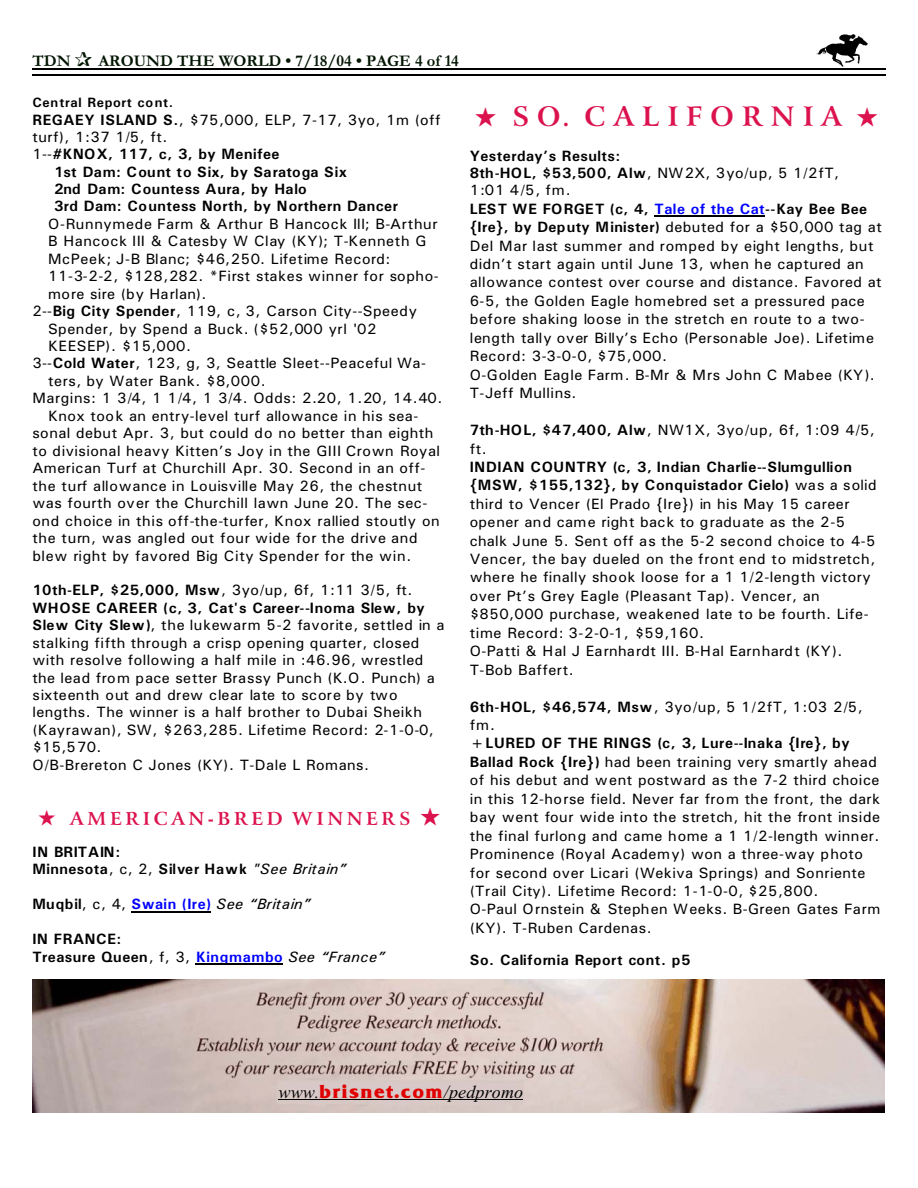
<style>
.page{position:relative;width:918px;height:1188px;background:#fff}
.page>*{position:absolute;margin:0;border:0;box-sizing:border-box;transform-origin:0 0}
.t1{font:700 27px "Arrus BT";letter-spacing:.3em;color:#db124d}
.t2{font:italic 18px "Times New Roman";letter-spacing:.01em;color:#000}
.t3{font:700 18px "Arrus BT";letter-spacing:.2em;color:#db124d}
.t4{font:700 16.5px "Garamond";color:#001400}
.t5{font:15px/18.5px "Univers";letter-spacing:.03em;color:#000}
.t6{font:700 15px/17.4px "Univers";letter-spacing:.03em;color:#000}
.t7{font:700 15px "Univers";letter-spacing:.01em;color:#000}
.t8{font:italic 15px "Univers";letter-spacing:.04em;color:#000}
.t9{font:700 13.5px "Univers";letter-spacing:.045em;color:#000}
.s1{font-weight:700}
.s2{font-weight:400}
.s3{font-weight:400;font-style:italic}
.s4{font-weight:700;font-style:normal}
.s5{font-style:normal}
.s6{font-weight:700;font-style:normal;color:#00f}
.s7{color:#00f}
.s8{font-weight:700;color:#00f}
.s9{font-family:"Frit Qat,Bold";font-style:normal;color:#e00000}
</style>
<div class="page">
<img style="left:817px;top:35px;width:51px;height:31px">
<hr style="left:32px;top:68px;width:853px;height:1px;background:#000">
<hr style="left:32px;top:75px;width:853px;height:1px;background:#000">
<img style="left:32px;top:979px;width:852px;height:134px">
<hr style="left:279px;top:1099px;width:244px;height:1px;background:#000">
<hr style="left:132px;top:911px;width:79px;height:1px;background:#000">
<hr style="left:196px;top:963px;width:87px;height:1px;background:#000">
<hr style="left:655px;top:215px;width:110px;height:1px;background:#000">
<p class="t4" style="left:32px;top:55px;width:40px">TDN</p>
<p class="t4" style="left:98px;top:55px;width:362px">AROUND THE WORLD • 7/18/04 • PAGE 4 of 14</p>
<p class="t9" style="left:32px;top:98px;width:142px">Central Report cont.</p>
<p class="t5" style="left:32px;top:112px;width:410px"><span class="s1">REGAEY ISLAND S.</span>, $75,000, ELP, 7-17, 3yo, 1m (off</p>
<p class="t5" style="left:32px;top:129px;width:137px">turf), 1:37 1/5, ft.</p>
<p class="t6" style="left:32px;top:147px;width:249px"><span class="s2">1--</span>#KNOX, 117, c, 3, by Menifee</p>
<p class="t7" style="left:54px;top:166px;width:295px">1st Dam: Count to Six, by Saratoga Six</p>
<p class="t7" style="left:54px;top:184px;width:254px">2nd Dam: Countess Aura, by Halo</p>
<p class="t6" style="left:54px;top:199px;width:346px">3rd Dam: Countess North, by Northern Dancer</p>
<p class="t5" style="left:48px;top:216px;width:391px">O-Runnymede Farm &amp; Arthur B Hancock Ill; B-Arthur</p>
<p class="t5" style="left:48px;top:233px;width:380px">B Hancock III &amp; Catesby W Clay (KY); T-Kenneth G</p>
<p class="t5" style="left:48px;top:251px;width:344px">McPeek; J-B Blanc; $46,250. Lifetime Record:</p>
<p class="t5" style="left:48px;top:268px;width:392px">11-3-2-2, $128,282. *First stakes winner for sopho-</p>
<p class="t5" style="left:48px;top:286px;width:160px">more sire (by Harlan).</p>
<p class="t5" style="left:32px;top:303px;width:386px">2--<span class="s1">Big City Spender</span>, 119, c, 3, Carson City--Speedy</p>
<p class="t5" style="left:48px;top:320px;width:330px">Spender, by Spend a Buck. ($52,000 yrl '02</p>
<p class="t5" style="left:48px;top:338px;width:145px">KEESEP). $15,000.</p>
<p class="t5" style="left:32px;top:355px;width:395px">3--<span class="s1">Cold Water</span>, 123, g, 3, Seattle Sleet--Peaceful Wa-</p>
<p class="t5" style="left:48px;top:373px;width:219px">ters, by Water Bank. $8,000.</p>
<p class="t5" style="left:32px;top:390px;width:412px">Margins: 1 3/4, 1 1/4, 1 3/4. Odds: 2.20, 1.20, 14.40.</p>
<p class="t5" style="left:48px;top:408px;width:372px">Knox took an entry-level turf allowance in his sea-</p>
<p class="t5" style="left:32px;top:425px;width:403px">sonal debut Apr. 3, but could do no better than eighth</p>
<p class="t5" style="left:32px;top:443px;width:409px">to divisional heavy Kitten’s Joy in the GIII Crown Royal</p>
<p class="t5" style="left:32px;top:460px;width:395px">American Turf at Churchill Apr. 30. Second in an off-</p>
<p class="t5" style="left:32px;top:478px;width:392px">the turf allowance in Louisville May 26, the chestnut</p>
<p class="t5" style="left:32px;top:495px;width:396px">was fourth over the Churchill lawn June 20. The sec-</p>
<p class="t5" style="left:32px;top:513px;width:409px">ond choice in this off-the-turfer, Knox rallied stoutly on</p>
<p class="t5" style="left:32px;top:530px;width:387px">the turn, was angled out four wide for the drive and</p>
<p class="t5" style="left:32px;top:547px;width:380px">blew right by favored Big City Spender for the win.</p>
<p class="t5" style="left:32px;top:583px;width:414px;line-height:17.4px"><span class="s1">10th-ELP, $25,000, Msw</span>, 3yo/up, 6f, 1:11 3/5, ft.<br><span class="s1">WHOSE CAREER (c, 3, Cat's Career--Inoma Slew, by Slew City Slew)</span>, the lukewarm 5-2 favorite, settled in a stalking fifth through a crisp opening quarter, closed with resolve following a half mile in :46.96, wrestled the lead from pace setter Brassy Punch (K.O. Punch) a sixteenth out and drew clear late to score by two lengths. The winner is a half brother to Dubai Sheikh (Kayrawan), SW, $263,285. Lifetime Record: 2-1-0-0, $15,570.<br>O/B-Brereton C Jones (KY). T-Dale L Romans.</p>
<p class="t3" style="left:39px;top:812px;width:404px">★ AMERICAN-BRED WINNERS ★</p>
<p class="t6" style="left:32px;top:844px;width:316px">IN BRITAIN:<br>Minnesota<span class="s2">, c, 2,</span> Silver Hawk <span class="s3">"See Britain”</span></p>
<p class="t8" style="left:32px;top:899px;width:280px"><span class="s4">Muqbil</span><span class="s5">, c, 4,</span> <span class="s6">Swain (Ire)</span> See “Britain”</p>
<p class="t6" style="left:32px;top:932px;width:354px">IN FRANCE:<br>Treasure Queen<span class="s2">, f, 3,</span> <span class="s7">Kingmambo</span> <span class="s3">See “France”</span></p>
<h1 class="t1" style="left:475px;top:106px;width:405px">★ SO. CALIFORNIA ★</h1>
<p class="t5" style="left:470px;top:148px;width:414px"><span class="s1">Yesterday’s Results:<br>8th-HOL, $53,500, Alw</span>, NW2X, 3yo/up, 5 1/2fT,<br>1:01 4/5, fm.<br><span class="s1">LEST WE FORGET (c, 4,</span> <span class="s8">Tale of the Cat</span><span class="s1">--Kay Bee Bee {Ire}, by Deputy Minister)</span> debuted for a $50,000 tag at Del Mar last summer and romped by eight lengths, but didn’t start again until June 13, when he captured an allowance contest over course and distance. Favored at 6-5, the Golden Eagle homebred set a pressured pace before shaking loose in the stretch en route to a two&shy;length tally over Billy’s Echo (Personable Joe). Lifetime Record: 3-3-0-0, $75,000.<br>O-Golden Eagle Farm. B-Mr &amp; Mrs John C Mabee (KY).<br>T-Jeff Mullins.</p>
<p class="t5" style="left:470px;top:422px;width:407px"><span class="s1">7th-HOL, $47,400, Alw</span>, NW1X, 3yo/up, 6f, 1:09 4/5, ft.</p>
<p class="t5" style="left:470px;top:459px;width:408px"><span class="s1">INDIAN COUNTRY (c, 3, Indian Charlie--Slumgullion {MSW, $155,132}, by Conquistador Cielo)</span> was a solid third to Vencer (El Prado {Ire}) in his May 15 career opener and came right back to graduate as the 2-5 chalk June 5. Sent off as the 5-2 second choice to 4-5<br>Vencer, the bay dueled on the front end to midstretch, where he finally shook loose for a 1 1/2-length victory over Pt’s Grey Eagle (Pleasant Tap). Vencer, an $850,000 purchase, weakened late to be fourth. Life&shy;time Record: 3-2-0-1, $59,160.<br>O-Patti &amp; Hal J Earnhardt III. B-Hal Earnhardt (KY).<br>T-Bob Baffert.</p>
<p class="t5" style="left:470px;top:699px;width:394px"><span class="s1">6th-HOL, $46,574, Msw</span>, 3yo/up, 5 1/2fT, 1:03 2/5, fm.</p>
<p class="t5" style="left:470px;top:735px;width:412px"><span class="s1">+LURED OF THE RINGS (c, 3, Lure--Inaka {Ire}, by Ballad Rock {Ire})</span> had been training very smartly ahead of his debut and went postward as the 7-2 third choice in this 12-horse field. Never far from the front, the dark bay went four wide into the stretch, hit the front inside the final furlong and came home a 1 1/2-length winner.<br>Prominence (Royal Academy) won a three-way photo for second over Licari (Wekiva Springs) and Sonriente (Trail City). Lifetime Record: 1-1-0-0, $25,800.<br>O-Paul Ornstein &amp; Stephen Weeks. B-Green Gates Farm (KY). T-Ruben Cardenas.</p>
<p class="t6" style="left:470px;top:952px;width:222px">So. California Report cont. p5</p>
<p class="t2" style="left:279px;top:1085px;width:246px">www.<span class="s9">brisnet.com</span>/pedpromo</p>
</div>
